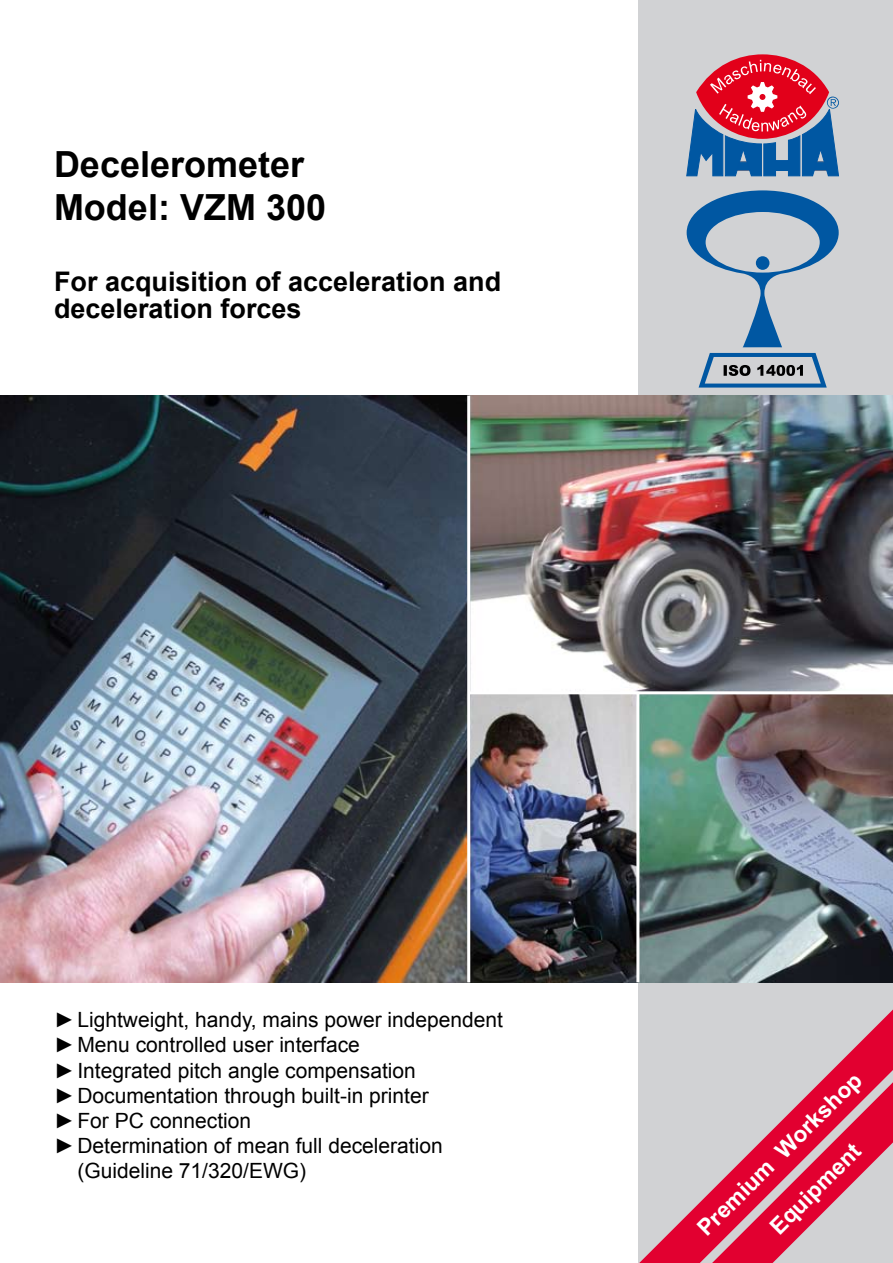
<style>
.page{position:relative;width:893px;height:1263px;background:#fff}
.page>*{position:absolute;margin:0;border:0;box-sizing:border-box;transform-origin:0 0}
.t1{font:700 36px/43.2px "Arial";color:#000}
.t2{font:700 27px/27px "Arial";color:#000}
.t3{font:700 22.8px/49.9px "Arial";color:#fff;text-align:center}
.t4{font:21px "Arial";color:#000}
</style>
<div class="page">
<div style="left:638px;top:0;width:255px;height:1263px;background:#d1d2d4"></div>
<svg style="left:639px;top:1009px;width:254px;height:254px"></svg>
<svg style="left:700px;top:1074px;width:193px;height:189px"></svg>
<svg style="left:686px;top:54px;width:153px;height:122px"></svg>
<svg style="left:687px;top:190px;width:152px;height:198px"></svg>
<img style="left:0;top:395px;width:893px;height:587px">
<hr style="left:636px;top:693px;width:3px;height:289px;background:#fff">
<hr style="left:469px;top:691px;width:424px;height:3px;background:#fff">
<hr style="left:467px;top:395px;width:3px;height:587px;background:#fff">
<h1 class="t1" style="left:54px;top:144px;width:274px">Decelerometer<br>Model: VZM 300</h1>
<p class="t2" style="left:54px;top:268px;width:449px">For acquisition of acceleration and deceleration forces</p>
<p class="t4" style="left:54px;top:1006px;width:451px">► Lightweight, handy, mains power independent</p>
<p class="t4" style="left:54px;top:1031px;width:307px">► Menu controlled user interface</p>
<p class="t4" style="left:54px;top:1056px;width:363px">► Integrated pitch angle compensation</p>
<p class="t4" style="left:54px;top:1081px;width:376px">► Documentation through built-in printer</p>
<p class="t4" style="left:54px;top:1107px;width:199px">► For PC connection</p>
<p class="t4" style="left:54px;top:1132px;width:390px">► Determination of mean full deceleration</p>
<p class="t4" style="left:77px;top:1157px;width:230px">(Guideline 71/320/EWG)</p>
<p class="t3" style="left:685px;top:1216px;width:222px;rotate:-45deg">Premium Workshop<br>Equipment</p>
</div>
